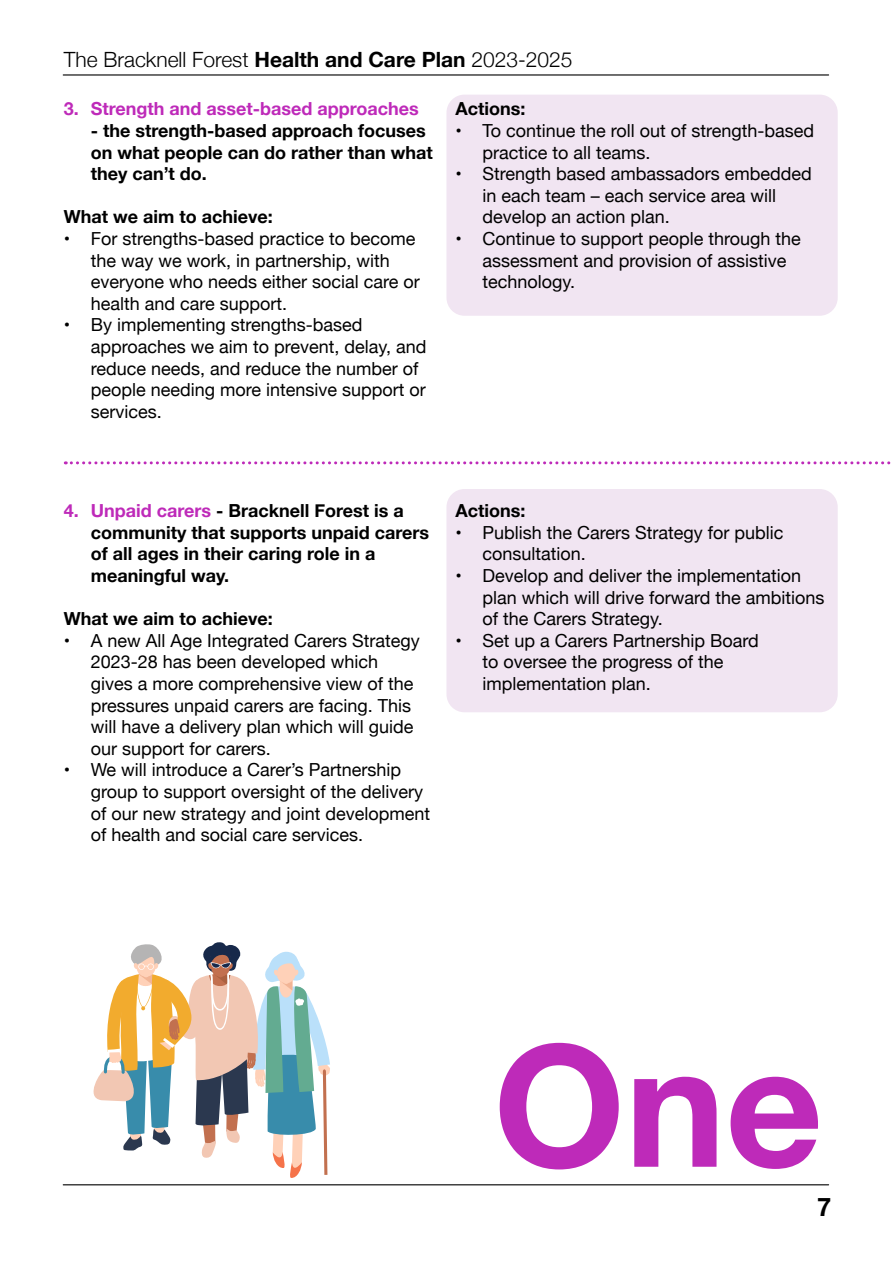
<style>
.page{position:relative;width:893px;height:1263px;background:#fff}
.page>*{position:absolute;margin:0;border:0;box-sizing:border-box;transform-origin:0 0}
.t1{font:700 169.5px "Helvetica Neue";color:#be2ab9}
.t2{font:700 25.5px "Helvetica Neue";color:#000}
.t3{font:300 21px "Helvetica Neue";color:#000}
.t4{font:18px/21.6px "Helvetica Neue";color:#000}
.Body{font:700 18px/21.6px "Helvetica Neue";color:#000}
.t5{font:700 18px "Helvetica Neue";color:#be2ab9}
.s1{font-weight:700}
.s2{color:#be2ab9}
</style>
<div class="page">
<hr style="left:63px;top:74px;width:766px;height:2px;background:#000">
<hr style="left:63px;top:1184px;width:766px;height:1px;background:#000">
<div style="left:446px;top:489px;width:392px;height:223px;background:#f1e5f2;border-radius:18px"></div>
<div style="left:446px;top:95px;width:392px;height:221px;background:#f1e5f2;border-radius:18px"></div>
<svg style="left:65px;top:461px;width:826px;height:3px"></svg>
<svg style="left:93px;top:942px;width:237px;height:236px"></svg>
<p class="t3" style="left:64px;top:43px;width:510px">The Bracknell Forest <span class="s1">Health and Care Plan</span> 2023-2025</p>
<p class="t5" style="left:64px;top:95px;width:357px">3. Strength and asset-based approaches</p>
<p class="Body" style="left:91px;top:120px;width:344px">- the strength-based approach focuses on what people can do rather than what they can’t do.</p>
<p class="Body" style="left:64px;top:207px;width:210px">What we aim to achieve:</p>
<p class="t4" style="left:91px;top:229px;width:330px;text-indent:-27px">• For strengths-based practice to become the way we work, in partnership, with everyone who needs either social care or health and care support.</p>
<p class="t4" style="left:91px;top:315px;width:337px;text-indent:-27px">• By implementing strengths-based approaches we aim to prevent, delay, and reduce needs, and reduce the number of people needing more intensive support or services.</p>
<p class="Body" style="left:455px;top:99px;width:71px">Actions:</p>
<p class="t4" style="left:482px;top:121px;width:333px;text-indent:-27px">• To continue the roll out of strength-based practice to all teams.</p>
<p class="t4" style="left:482px;top:164px;width:331px;text-indent:-27px">• Strength based ambassadors embedded in each team – each service area will develop an action plan.</p>
<p class="t4" style="left:482px;top:229px;width:320px;text-indent:-27px">• Continue to support people through the assessment and provision of assistive technology.</p>
<p class="Body" style="left:91px;top:500px;width:340px;text-indent:-27px"><span class="s2">4. Unpaid carers</span> - Bracknell Forest is a community that supports unpaid carers of all ages in their caring role in a meaningful way.</p>
<p class="Body" style="left:64px;top:608px;width:210px">What we aim to achieve:</p>
<p class="t4" style="left:91px;top:631px;width:330px;text-indent:-27px">• A new All Age Integrated Carers Strategy 2023-28 has been developed which gives a more comprehensive view of the pressures unpaid carers are facing. This will have a delivery plan which will guide our support for carers.</p>
<p class="t4" style="left:91px;top:760px;width:341px;text-indent:-27px">• We will introduce a Carer’s Partnership group to support oversight of the delivery of our new strategy and joint development of health and social care services.</p>
<p class="Body" style="left:455px;top:500px;width:71px">Actions:</p>
<p class="t4" style="left:482px;top:523px;width:303px;text-indent:-27px">• Publish the Carers Strategy for public consultation.</p>
<p class="t4" style="left:482px;top:566px;width:343px;text-indent:-27px">• Develop and deliver the implementation plan which will drive forward the ambitions of the Carers Strategy.</p>
<p class="t4" style="left:482px;top:631px;width:278px;text-indent:-27px">• Set up a Carers Partnership Board to oversee the progress of the implementation plan.</p>
<p class="t1" style="left:493px;top:973px;width:331px">One</p>
<h2 class="t2" style="left:817px;top:1186px;width:16px">7</h2>
</div>
